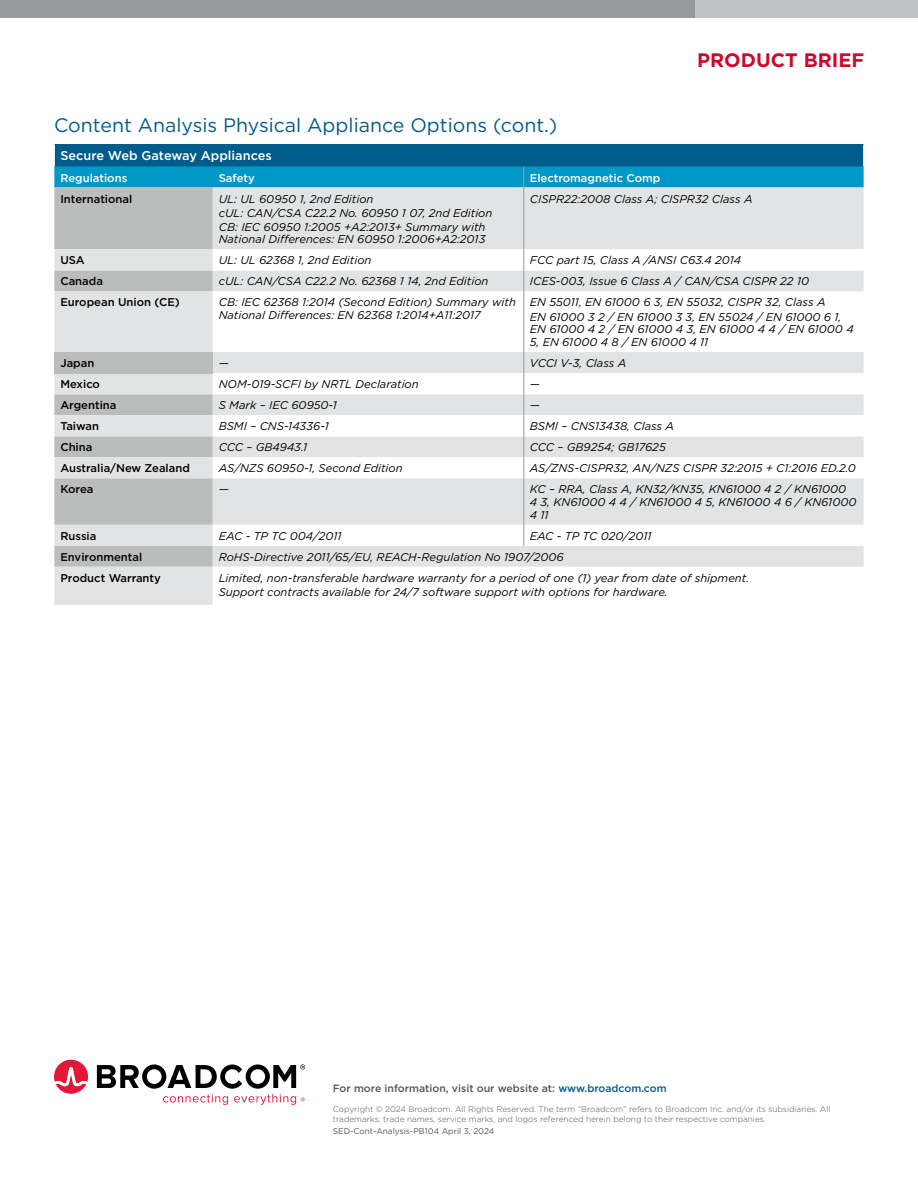
<style>
.page{position:relative;width:918px;height:1188px;background:#fff}
.page>*{position:absolute;margin:0;border:0;box-sizing:border-box;transform-origin:0 0}
.Body_Head{font:19.5px "Gotham";color:#005c8a}
.t1{font:700 19.5px "Gotham";color:#cc092f}
.Table_Header-White{font:500 12.75px "Gotham";color:#fff}
.Table_Text_Book{font:italic 11.25px/12.8px "Gotham";color:#000}
.Table_Text_Medium{font:500 11.25px "Gotham";color:#000}
.Table_Text_Book-2{font:500 11.25px "Gotham";color:#fff}
.Table_Text_Medium-2{font:500 11.25px "Gotham";color:#fff}
.t2{font:500 10.5px "Gotham";color:#53565a}
.t3{font:300 8.25px/10.5px "Gotham";color:#53565a}
.t4{font:8.25px "Gotham";color:#53565a}
.s1{color:#005c8a}
</style>
<div class="page">
<div style="left:0;top:0;width:789px;height:18px;background:#97999c"></div>
<div style="left:695px;top:0;width:223px;height:18px;background:#c0c2c4"></div>
<svg style="left:97px;top:1064px;width:208px;height:41px"></svg>
<svg style="left:54px;top:1060px;width:34px;height:34px"></svg>
<svg style="left:54px;top:188px;width:810px;height:417px;background:#d6d7d8"></svg>
<svg style="left:213px;top:249px;width:651px;height:356px"></svg>
<div style="left:54px;top:352px;width:159px;height:21px;background:#bbbcbc"></div>
<hr style="left:523px;top:188px;width:1px;height:61px;background:#97999b">
<hr style="left:523px;top:291px;width:1px;height:61px;background:#97999b">
<svg style="left:523px;top:352px;width:1px;height:126px"></svg>
<hr style="left:523px;top:478px;width:1px;height:47px;background:#97999b">
<svg style="left:523px;top:525px;width:1px;height:21px"></svg>
<svg style="left:54px;top:144px;width:810px;height:44px;background:#047ba8"></svg>
<svg style="left:523px;top:249px;width:1px;height:42px"></svg>
<h1 class="t1" style="left:697px;top:48px;width:169px">PRODUCT BRIEF</h1>
<p class="Body_Head" style="left:54px;top:112px;width:505px">Content Analysis Physical Appliance Options (cont.)</p>
<p class="Table_Header-White" style="left:60px;top:148px;width:213px">Secure Web Gateway Appliances</p>
<p class="Table_Text_Medium-2" style="left:60px;top:170px;width:68px">Regulations</p>
<p class="Table_Text_Book-2" style="left:219px;top:170px;width:38px">Safety</p>
<p class="Table_Text_Book-2" style="left:530px;top:170px;width:132px">Electromagnetic Comp</p>
<p class="Table_Text_Medium" style="left:60px;top:191px;width:73px">International</p>
<p class="Table_Text_Book" style="left:219px;top:192px;width:156px">UL: UL 60950 1, 2nd Edition</p>
<p class="Table_Text_Book" style="left:219px;top:206px;width:275px">cUL: CAN/CSA C22.2 No. 60950 1 07, 2nd Edition</p>
<p class="Table_Text_Book" style="left:219px;top:220px;width:268px">CB: IEC 60950 1:2005 +A2:2013+ Summary with<br>National Differences: EN 60950 1:2006+A2:2013</p>
<p class="Table_Text_Book" style="left:530px;top:192px;width:224px">CISPR22:2008 Class A; CISPR32 Class A</p>
<p class="Table_Text_Medium" style="left:60px;top:253px;width:26px">USA</p>
<p class="Table_Text_Book" style="left:219px;top:254px;width:154px">UL: UL 62368 1, 2nd Edition</p>
<p class="Table_Text_Book" style="left:530px;top:254px;width:213px">FCC part 15, Class A /ANSI C63.4 2014</p>
<p class="Table_Text_Medium" style="left:60px;top:274px;width:44px">Canada</p>
<p class="Table_Text_Book" style="left:219px;top:275px;width:271px">cUL: CAN/CSA C22.2 No. 62368 1 14, 2nd Edition</p>
<p class="Table_Text_Book" style="left:530px;top:275px;width:281px">ICES-003, Issue 6 Class A / CAN/CSA CISPR 22 10</p>
<p class="Table_Text_Medium" style="left:60px;top:295px;width:121px">European Union (CE)</p>
<p class="Table_Text_Book" style="left:219px;top:296px;width:299px">CB: IEC 62368 1:2014 (Second Edition) Summary with<br>National Differences: EN 62368 1:2014+A11:2017</p>
<p class="Table_Text_Book" style="left:530px;top:296px;width:297px">EN 55011, EN 61000 6 3, EN 55032, CISPR 32, Class A</p>
<p class="Table_Text_Book" style="left:530px;top:310px;width:325px">EN 61000 3 2 / EN 61000 3 3, EN 55024 / EN 61000 6 1,<br>EN 61000 4 2 / EN 61000 4 3, EN 61000 4 4 / EN 61000 4<br>5, EN 61000 4 8 / EN 61000 4 11</p>
<p class="Table_Text_Medium" style="left:60px;top:356px;width:36px">Japan</p>
<p class="Table_Text_Book" style="left:219px;top:356px;width:12px">—</p>
<p class="Table_Text_Book" style="left:530px;top:356px;width:98px">VCCI V-3, Class A</p>
<p class="Table_Text_Medium" style="left:60px;top:377px;width:41px">Mexico</p>
<p class="Table_Text_Book" style="left:219px;top:378px;width:201px">NOM-019-SCFI by NRTL Declaration</p>
<p class="Table_Text_Book" style="left:530px;top:378px;width:12px">—</p>
<p class="Table_Text_Medium" style="left:60px;top:398px;width:58px">Argentina</p>
<p class="Table_Text_Book" style="left:219px;top:399px;width:120px">S Mark – IEC 60950-1</p>
<p class="Table_Text_Book" style="left:530px;top:399px;width:12px">—</p>
<p class="Table_Text_Medium" style="left:60px;top:419px;width:40px">Taiwan</p>
<p class="Table_Text_Book" style="left:219px;top:420px;width:112px">BSMI – CNS-14336-1</p>
<p class="Table_Text_Book" style="left:530px;top:420px;width:146px">BSMI – CNS13438, Class A</p>
<p class="Table_Text_Medium" style="left:60px;top:440px;width:34px">China</p>
<p class="Table_Text_Book" style="left:219px;top:441px;width:90px">CCC – GB4943.1</p>
<p class="Table_Text_Book" style="left:530px;top:441px;width:137px">CCC – GB9254; GB17625</p>
<p class="Table_Text_Medium" style="left:60px;top:461px;width:131px">Australia/New Zealand</p>
<p class="Table_Text_Book" style="left:219px;top:462px;width:185px">AS/NZS 60950-1, Second Edition</p>
<p class="Table_Text_Book" style="left:530px;top:462px;width:328px">AS/ZNS-CISPR32, AN/NZS CISPR 32:2015 + C1:2016 ED.2.0</p>
<p class="Table_Text_Medium" style="left:60px;top:482px;width:35px">Korea</p>
<p class="Table_Text_Book" style="left:219px;top:483px;width:12px">—</p>
<p class="Table_Text_Book" style="left:530px;top:483px;width:328px">KC – RRA, Class A, KN32/KN35, KN61000 4 2 / KN61000<br>4 3, KN61000 4 4 / KN61000 4 5, KN61000 4 6 / KN61000<br>4 11</p>
<p class="Table_Text_Medium" style="left:60px;top:528px;width:38px">Russia</p>
<p class="Table_Text_Book" style="left:219px;top:529px;width:124px">EAC - TP TC 004/2011</p>
<p class="Table_Text_Book" style="left:530px;top:529px;width:123px">EAC - TP TC 020/2011</p>
<p class="Table_Text_Medium" style="left:60px;top:549px;width:83px">Environmental</p>
<p class="Table_Text_Book" style="left:219px;top:550px;width:347px">RoHS-Directive 2011/65/EU, REACH-Regulation No 1907/2006</p>
<p class="Table_Text_Medium" style="left:60px;top:570px;width:102px">Product Warranty</p>
<p class="Table_Text_Book" style="left:219px;top:571px;width:532px">Limited, non-transferable hardware warranty for a period of one (1) year from date of shipment.</p>
<p class="Table_Text_Book" style="left:219px;top:585px;width:450px">Support contracts available for 24/7 software support with options for hardware.</p>
<p class="t2" style="left:333px;top:1082px;width:335px">For more information, visit our website at: <span class="s1">www.broadcom.com</span></p>
<p class="t3" style="left:333px;top:1103px;width:499px">Copyright © 2024 Broadcom. All Rights Reserved. The term “Broadcom” refers to Broadcom Inc. and/or its subsidiaries. All trademarks, trade names, service marks, and logos referenced herein belong to their respective companies.</p>
<p class="t4" style="left:333px;top:1126px;width:163px">SED-Cont-Analysis-PB104 April 3, 2024</p>
</div>
